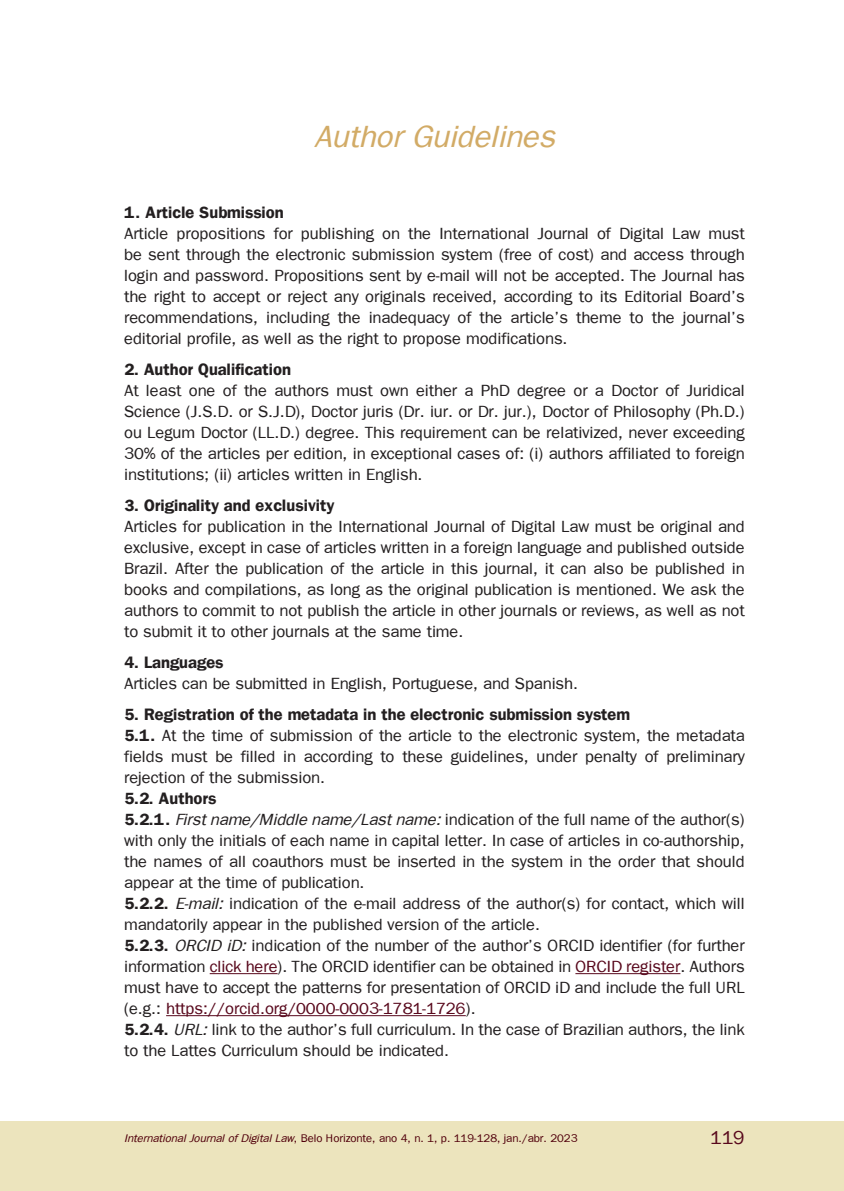
<style>
.page{position:relative;width:844px;height:1191px;background:#fff}
.page>*{position:absolute;margin:0;border:0;box-sizing:border-box;transform-origin:0 0}
.sobre_a_revista{font:italic 31.5px "Frankfurt";color:#d2ab66}
.t1{font:19.25px "Frankfurt";color:#58081c}
.t2{font:16.62px/21px "Frankfurt";color:#231f20;text-align:justify}
.diretrizes-1{font:700 16.62px "Frankfurt";color:#231f20}
.t3{font:11.38px "Frankfurt";color:#51000b}
.s1{font-weight:700}
.s2{font-style:italic}
.s3{color:#58081c}
</style>
<div class="page">
<div style="left:0;top:1121px;width:843px;height:70px;background:#ece4bd"></div>
<hr style="left:210px;top:973px;width:67px;height:1px;background:#58081c">
<hr style="left:575px;top:973px;width:105px;height:1px;background:#58081c">
<hr style="left:166px;top:1015px;width:299px;height:1px;background:#58081c">
<p class="sobre_a_revista" style="left:314px;top:119px;width:242px">Author Guidelines</p>
<p class="diretrizes-1" style="left:124px;top:203px;width:161px">1. Article Submission</p>
<p class="t2" style="left:124px;top:223px;width:622px">Article propositions for publishing on the International Journal of Digital Law must be sent through the electronic submission system (free of cost) and access through login and password. Propositions sent by e-mail will not be accepted. The Journal has the right to accept or reject any originals received, according to its Editorial Board’s recommendations, including the inadequacy of the article’s theme to the journal’s editorial profile, as well as the right to propose modifications.</p>
<p class="diretrizes-1" style="left:124px;top:360px;width:168px">2. Author Qualification</p>
<p class="t2" style="left:124px;top:380px;width:622px">At least one of the authors must own either a PhD degree or a Doctor of Juridical Science (J.S.D. or S.J.D), Doctor juris (Dr. iur. or Dr. jur.), Doctor of Philosophy (Ph.D.) ou Legum Doctor (LL.D.) degree. This requirement can be relativized, never exceeding 30% of the articles per edition, in exceptional cases of: (i) authors affiliated to foreign institutions; (ii) articles written in English.</p>
<p class="diretrizes-1" style="left:124px;top:496px;width:212px">3. Originality and exclusivity</p>
<p class="t2" style="left:124px;top:515px;width:622px">Articles for publication in the International Journal of Digital Law must be original and exclusive, except in case of articles written in a foreign language and published outside Brazil. After the publication of the article in this journal, it can also be published in books and compilations, as long as the original publication is mentioned. We ask the authors to commit to not publish the article in other journals or reviews, as well as not to submit it to other journals at the same time.</p>
<p class="diretrizes-1" style="left:124px;top:653px;width:101px">4. Languages</p>
<p class="t2" style="left:124px;top:672px;width:455px">Articles can be submitted in English, Portuguese, and Spanish.</p>
<p class="diretrizes-1" style="left:124px;top:705px;width:507px">5. Registration of the metadata in the electronic submission system</p>
<p class="t2" style="left:124px;top:724px;width:622px"><span class="s1">5.1.</span> At the time of submission of the article to the electronic system, the metadata fields must be filled in according to these guidelines, under penalty of preliminary rejection of the submission.</p>
<p class="diretrizes-1" style="left:124px;top:789px;width:94px">5.2. Authors</p>
<p class="t2" style="left:124px;top:808px;width:622px"><span class="s1">5.2.1.</span> <span class="s2">First name/Middle name/Last name:</span> indication of the full name of the author(s) with only the initials of each name in capital letter. In case of articles in co-authorship, the names of all coauthors must be inserted in the system in the order that should appear at the time of publication.</p>
<p class="t2" style="left:124px;top:892px;width:622px"><span class="s1">5.2.2.</span> <span class="s2">E-mail:</span> indication of the e-mail address of the author(s) for contact, which will mandatorily appear in the published version of the article.</p>
<p class="t2" style="left:124px;top:934px;width:622px"><span class="s1">5.2.3.</span> <span class="s2">ORCID iD:</span> indication of the number of the author’s ORCID identifier (for further information <span class="s3">click here</span>). The ORCID identifier can be obtained in <span class="s3">ORCID register</span>. Authors must have to accept the patterns for presentation of ORCID iD and include the full URL (e.g.: <span class="s3">https://orcid.org/0000-0003-1781-1726</span>).</p>
<p class="t2" style="left:124px;top:1018px;width:622px"><span class="s1">5.2.4.</span> <span class="s2">URL:</span> link to the author’s full curriculum. In the case of Brazilian authors, the link to the Lattes Curriculum should be indicated.</p>
<p class="t3" style="left:124px;top:1131px;width:455px"><span class="s2">International Journal of Digital Law</span>, Belo Horizonte, ano 4, n. 1, p. 119-128, jan./abr. 2023</p>
<p class="t1" style="left:710px;top:1127px;width:36px">119</p>
</div>
